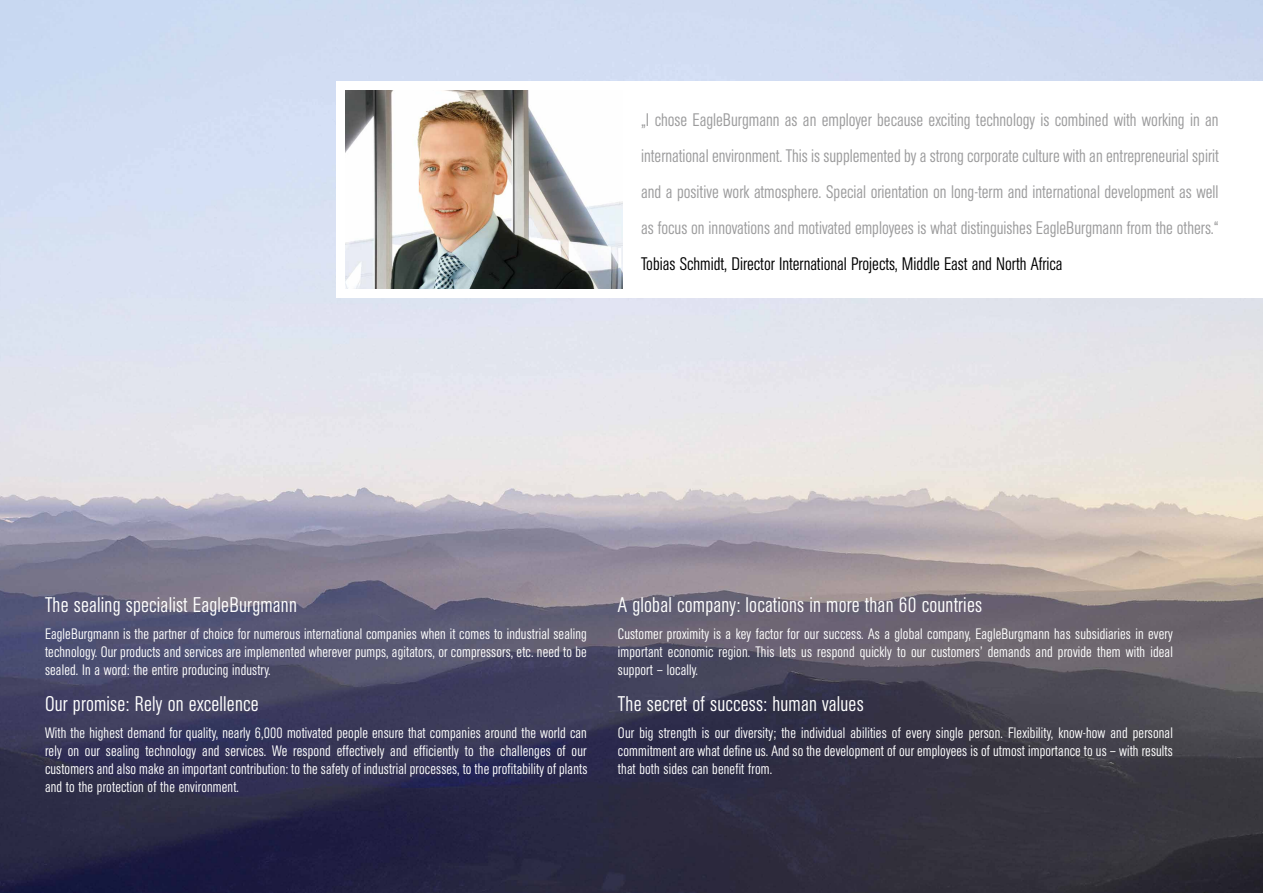
<style>
.page{position:relative;width:1263px;height:893px;background:#fff}
.page>*{position:absolute;margin:0;border:0;box-sizing:border-box;transform-origin:0 0}
.t1{font:300 condensed 21px "AG Book Pro";letter-spacing:.01em;color:#fff}
.t2{font:300 condensed 18px/36px "AG Book Pro";color:#9c9c9d;text-align:justify}
.t3{font:300 condensed 18px "AG Book Pro";color:#000}
.t4{font:300 condensed 15px/18px "AG Book Pro";letter-spacing:.01em;color:#fff;text-align:justify}
</style>
<div class="page">
<img style="left:0;top:0;width:1263px;height:893px">
<div style="left:337px;top:81px;width:926px;height:216px;background:#fff"></div>
<img style="left:346px;top:90px;width:277px;height:198px">
<p class="t2" style="left:641px;top:102px;width:579px">„I chose EagleBurgmann as an employer because exciting technology is combined with working in an international environment. This is supplemented by a strong corporate culture with an entrepreneurial spirit and a positive work atmosphere. Special orientation on long-term and international development as well as focus on innovations and motivated employees is what distinguishes EagleBurgmann from the others.“</p>
<p class="t3" style="left:641px;top:252px;width:423px">Tobias Schmidt, Director International Projects, Middle East and North Africa</p>
<h1 class="t1" style="left:45px;top:591px;width:253px">The sealing specialist EagleBurgmann</h1>
<p class="t4" style="left:45px;top:625px;width:543px">EagleBurgmann is the partner of choice for numerous international companies when it comes to industrial sealing technology. Our products and services are implemented wherever pumps, agitators, or compressors, etc. need to be sealed. In a word: the entire producing industry.</p>
<h1 class="t1" style="left:45px;top:690px;width:215px">Our promise: Rely on excellence</h1>
<p class="t4" style="left:45px;top:724px;width:544px">With the highest demand for quality, nearly 6,000 motivated people ensure that companies around the world can rely on our sealing technology and services. We respond effectively and efficiently to the challenges of our customers and also make an important contribution: to the safety of industrial processes, to the profitability of plants and to the protection of the environment.</p>
<h1 class="t1" style="left:618px;top:591px;width:366px">A global company: locations in more than 60 countries</h1>
<p class="t4" style="left:618px;top:625px;width:556px">Customer proximity is a key factor for our success. As a global company, EagleBurgmann has subsidiaries in every important economic region. This lets us respond quickly to our customers’ demands and provide them with ideal support – locally.</p>
<h1 class="t1" style="left:618px;top:690px;width:247px">The secret of success: human values</h1>
<p class="t4" style="left:618px;top:724px;width:556px">Our big strength is our diversity; the individual abilities of every single person. Flexibility, know-how and personal commitment are what define us. And so the development of our employees is of utmost importance to us – with results that both sides can benefit from.</p>
</div>
